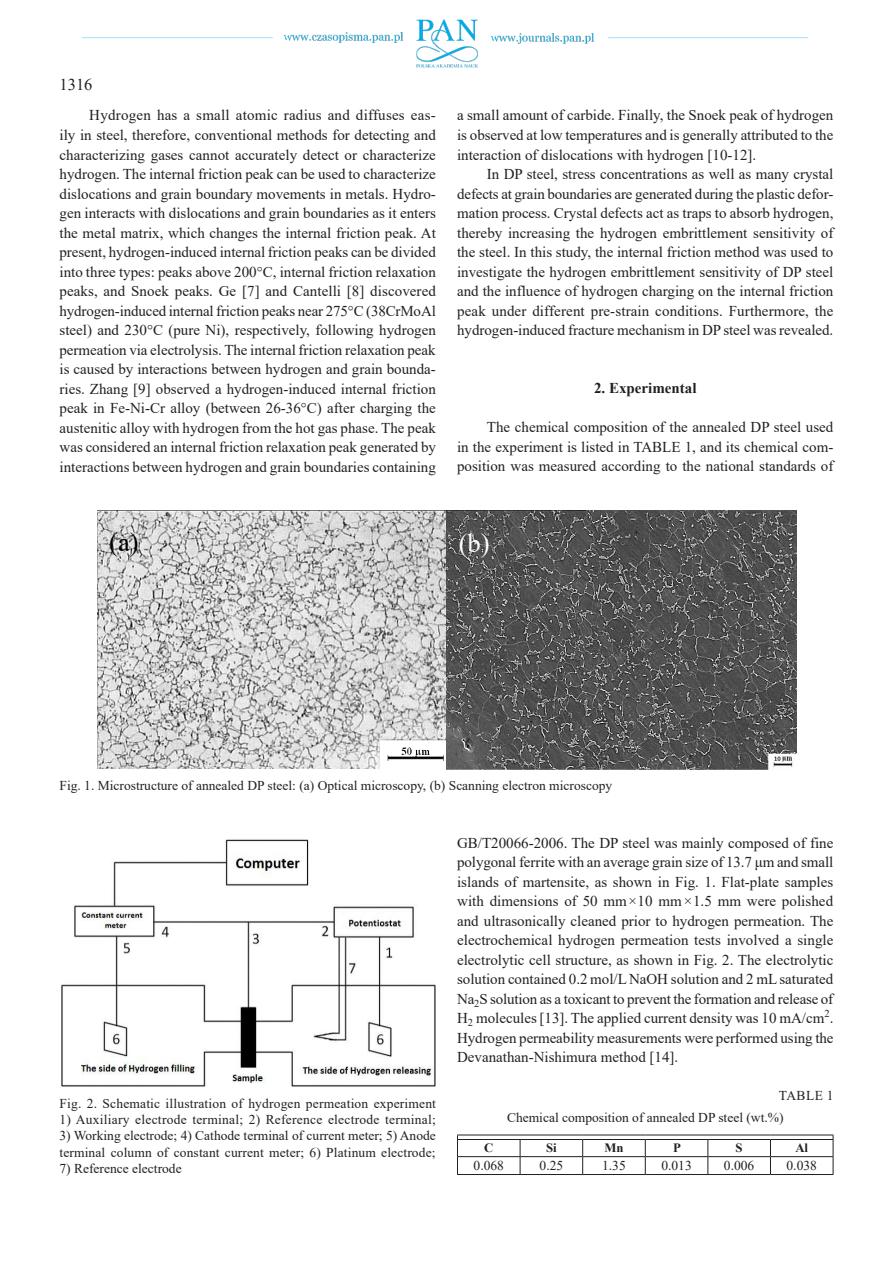
<style>
.page{position:relative;width:893px;height:1263px;background:#fff}
.page>*{position:absolute;margin:0;border:0;box-sizing:border-box;transform-origin:0 0}
.t1{font:26.55px "Times New Roman";color:#000}
.t2{font:26.55px "Times New Roman";color:#fff}
.t3{font:16.5px "Times New Roman";color:#231f20}
.t4{font:15px/19.5px "Times New Roman";color:#231f20;text-align:justify}
.t5{font:700 15px "Times New Roman";color:#231f20}
.t6{font:13.5px/16.2px "Times New Roman";color:#231f20}
.t7{font:13.5px "Times New Roman";letter-spacing:.02em;color:#231f20}
.t8{font:700 12.75px "Times New Roman";color:#231f20}
</style>
<div class="page">
<img style="left:82px;top:19px;width:727px;height:49px">
<img style="left:97px;top:510px;width:699px;height:259px">
<img style="left:61px;top:839px;width:375px;height:248px">
<hr style="left:457px;top:1134px;width:63px;height:1px;background:#231f20">
<hr style="left:520px;top:1134px;width:63px;height:1px;background:#231f20">
<hr style="left:583px;top:1134px;width:62px;height:1px;background:#231f20">
<hr style="left:645px;top:1134px;width:63px;height:1px;background:#231f20">
<hr style="left:708px;top:1134px;width:62px;height:1px;background:#231f20">
<hr style="left:770px;top:1134px;width:63px;height:1px;background:#231f20">
<hr style="left:457px;top:1139px;width:63px;height:1px;background:#231f20">
<hr style="left:520px;top:1139px;width:63px;height:1px;background:#231f20">
<hr style="left:583px;top:1139px;width:62px;height:1px;background:#231f20">
<hr style="left:645px;top:1139px;width:63px;height:1px;background:#231f20">
<hr style="left:708px;top:1139px;width:62px;height:1px;background:#231f20">
<hr style="left:770px;top:1139px;width:63px;height:1px;background:#231f20">
<hr style="left:457px;top:1156px;width:63px;height:1px;background:#231f20">
<svg style="left:457px;top:1135px;width:1px;height:39px"></svg>
<hr style="left:520px;top:1156px;width:63px;height:1px;background:#231f20">
<svg style="left:520px;top:1140px;width:1px;height:34px"></svg>
<hr style="left:583px;top:1156px;width:62px;height:1px;background:#231f20">
<svg style="left:582px;top:1140px;width:1px;height:34px"></svg>
<hr style="left:645px;top:1156px;width:63px;height:1px;background:#231f20">
<svg style="left:645px;top:1140px;width:1px;height:34px"></svg>
<hr style="left:708px;top:1156px;width:62px;height:1px;background:#231f20">
<svg style="left:707px;top:1140px;width:1px;height:34px"></svg>
<hr style="left:770px;top:1156px;width:63px;height:1px;background:#231f20">
<svg style="left:770px;top:1140px;width:1px;height:34px"></svg>
<svg style="left:833px;top:1135px;width:1px;height:39px"></svg>
<hr style="left:457px;top:1174px;width:63px;height:1px;background:#231f20">
<hr style="left:520px;top:1174px;width:63px;height:1px;background:#231f20">
<hr style="left:583px;top:1174px;width:62px;height:1px;background:#231f20">
<hr style="left:645px;top:1174px;width:63px;height:1px;background:#231f20">
<hr style="left:708px;top:1174px;width:62px;height:1px;background:#231f20">
<hr style="left:770px;top:1174px;width:63px;height:1px;background:#231f20">
<p class="t3" style="left:60px;top:73px;width:34px">1316</p>
<p class="t4" style="left:60px;top:105px;width:378px;text-indent:30px">Hydrogen has a small atomic radius and diffuses eas&shy;ily in steel, therefore, conventional methods for detecting and characterizing gases cannot accurately detect or characterize hydrogen. The internal friction peak can be used to characterize dislocations and grain boundary movements in metals. Hydro&shy;gen interacts with dislocations and grain boundaries as it enters the metal matrix, which changes the internal friction peak. At present, hydrogen-induced internal friction peaks can be divided into three types: peaks above 200°C, internal friction relaxation peaks, and Snoek peaks. Ge [7] and Cantelli [8] discovered hydrogen-induced internal friction peaks near 275°C (38CrMoAl steel) and 230°C (pure Ni), respectively, following hydrogen permeation via electrolysis. The internal friction relaxation peak is caused by interactions between hydrogen and grain bounda&shy;ries. Zhang [9] observed a hydrogen-induced internal friction peak in Fe-Ni-Cr alloy (between 26-36°C) after charging the austenitic alloy with hydrogen from the hot gas phase. The peak was considered an internal friction relaxation peak generated by interactions between hydrogen and grain boundaries containing</p>
<p class="t4" style="left:457px;top:105px;width:378px">a small amount of carbide. Finally, the Snoek peak of hydrogen is observed at low temperatures and is generally attributed to the interaction of dislocations with hydrogen [10-12].</p>
<p class="t4" style="left:457px;top:164px;width:378px;text-indent:30px">In DP steel, stress concentrations as well as many crystal defects at grain boundaries are generated during the plastic defor&shy;mation process. Crystal defects act as traps to absorb hydrogen, thereby increasing the hydrogen embrittlement sensitivity of the steel. In this study, the internal friction method was used to investigate the hydrogen embrittlement sensitivity of DP steel and the influence of hydrogen charging on the internal friction peak under different pre-strain conditions. Furthermore, the hydrogen-induced fracture mechanism in DP steel was revealed.</p>
<p class="t5" style="left:594px;top:378px;width:104px">2. Experimental</p>
<p class="t4" style="left:457px;top:417px;width:378px;text-indent:30px">The chemical composition of the annealed DP steel used in the experiment is listed in TAB LE 1, and its chemical com&shy;position was measured according to the national standards of</p>
<h1 class="t1" style="left:109px;top:524px;width:31px">(a)</h1>
<h1 class="t2" style="left:459px;top:525px;width:33px">(b)</h1>
<p class="t6" style="left:60px;top:776px;width:554px">Fig. 1. Microstructure of annealed DP steel: (a) Optical microscopy, (b) Scanning electron microscopy</p>
<p class="t6" style="left:60px;top:1095px;width:378px">Fig. 2. Schematic illustration of hydrogen permeation experiment</p>
<p class="t7" style="left:60px;top:1110px;width:378px">1) Auxiliary electrode terminal; 2) Reference electrode terminal;</p>
<p class="t6" style="left:60px;top:1127px;width:378px">3) Working electrode; 4) Cathode terminal of current meter; 5) Anode terminal column of constant current meter; 6) Platinum electrode;</p>
<p class="t6" style="left:60px;top:1160px;width:124px">7) Reference electrode</p>
<p class="t4" style="left:457px;top:832px;width:378px">GB/T20066-2006. The DP steel was mainly composed of fine polygonal ferrite with an average grain size of 13.7 μm and small islands of martensite, as shown in Fig. 1. Flat-plate samples with dimensions of 50 mm×10 mm ×1.5 mm were polished and ultrasonically cleaned prior to hydrogen permeation. The electrochemical hydrogen permeation tests involved a single electrolytic cell structure, as shown in Fig. 2. The electrolytic solution contained 0.2 mol/L NaOH solution and 2 mL saturated Na<sub>2</sub>S solution as a toxicant to prevent the formation and release of H<sub>2</sub> molecules [13]. The applied current density was 10 mA/cm<sup>2</sup>.<br>Hydrogen permeability measurements were performed using the Devanathan-Nishimura method [14].</p>
<p class="t6" style="left:507px;top:1083px;width:328px;line-height:22.5px;text-indent:272px">Table 1<br>Chemical composition of annealed DP steel (wt.%)</p>
<p class="t8" style="left:484px;top:1139px;width:9px">C</p>
<p class="t8" style="left:546px;top:1139px;width:12px">Si</p>
<p class="t8" style="left:604px;top:1139px;width:21px">Mn</p>
<p class="t8" style="left:673px;top:1139px;width:9px">P</p>
<p class="t8" style="left:736px;top:1139px;width:9px">S</p>
<p class="t8" style="left:795px;top:1139px;width:14px">Al</p>
<p class="t6" style="left:474px;top:1157px;width:32px">0.068</p>
<p class="t6" style="left:540px;top:1157px;width:25px">0.25</p>
<p class="t6" style="left:602px;top:1157px;width:25px">1.35</p>
<p class="t6" style="left:661px;top:1157px;width:32px">0.013</p>
<p class="t6" style="left:724px;top:1157px;width:32px">0.006</p>
<p class="t6" style="left:786px;top:1157px;width:32px">0.038</p>
</div>
